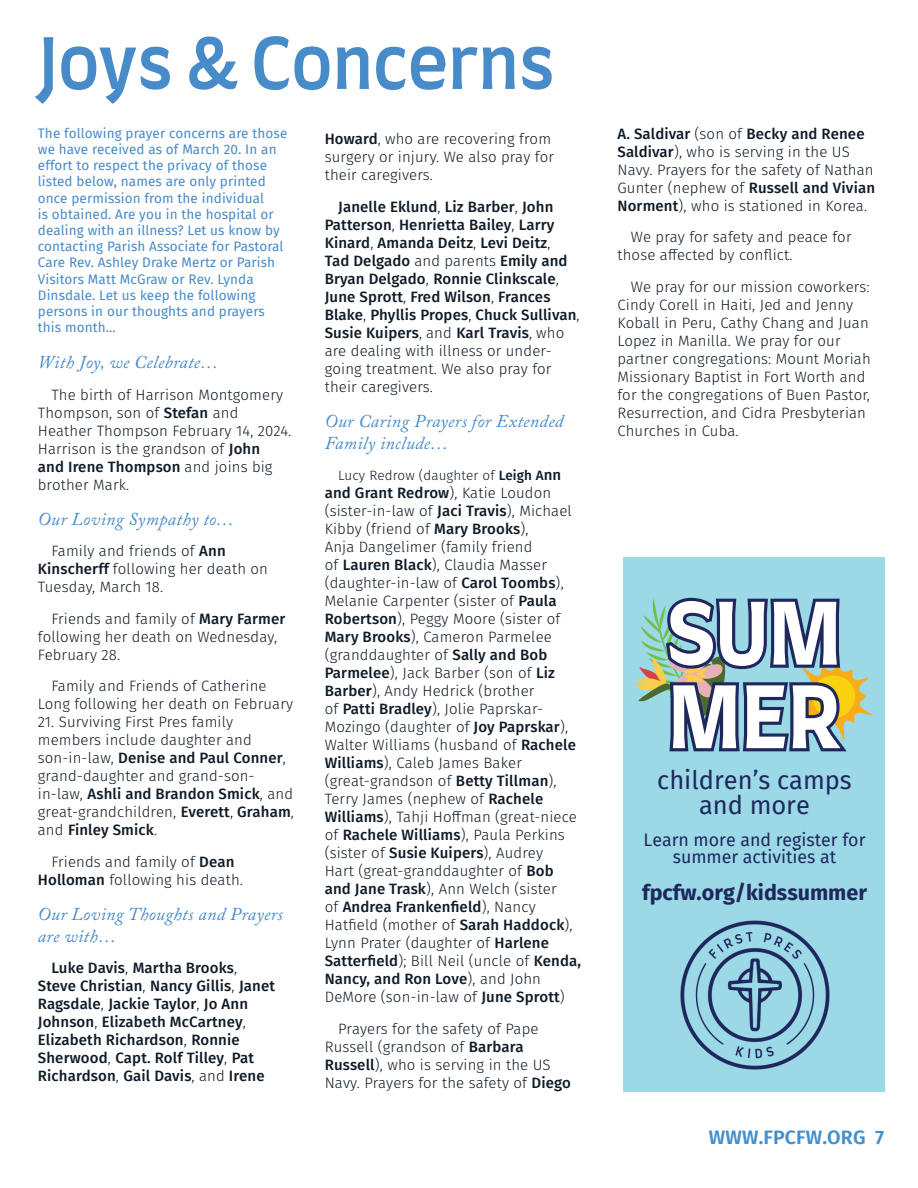
<style>
.page{position:relative;width:918px;height:1188px;background:#fff}
.page>*{position:absolute;margin:0;border:0;box-sizing:border-box;transform-origin:0 0}
.t1{font:700 83.7px/83.6px "Farro";color:#fff}
.t2{font:500 69px "Farro";letter-spacing:-.005em;color:#488bc9}
.t3{font:25.5px/24.9px "Fira Sans";color:#1f275d;text-align:center}
.t4{font:700 21.6px "Fira Sans";color:#1f275d}
.t5{font:600 19.5px "Fira Sans";letter-spacing:.01em;color:#4390cd}
.t6{font:italic 18px/21.6px "Adobe Caslon Pro";letter-spacing:.02em;color:#488bc9}
.t7{font:17.7px/17.1px "Fira Sans";color:#1f275d;text-align:center}
.t8{font:300 15px/18px "Fira Sans";letter-spacing:.01em;color:#0f1b27}
.t9{font:500 15px/18px "Fira Sans";letter-spacing:.01em;color:#0f1b27}
.t10{font:13.5px/16.2px "Fira Sans";letter-spacing:.01em;color:#488bc9}
.t11{font:300 13.5px "Fira Sans";letter-spacing:.01em;color:#0f1b27}
.s1{font-weight:500}
.s2{font-weight:300}
.s3{font-weight:500;font-size:15px}
.s4{font-weight:600}
</style>
<div class="page">
<div style="left:623px;top:557px;width:261px;height:535px;background:#9bd9e7"></div>
<svg style="left:635px;top:597px;width:237px;height:155px"></svg>
<img style="left:680px;top:920px;width:150px;height:150px">
<h2 class="t2" style="left:38px;top:19px;width:519px">Joys &amp; Concerns</h2>
<p class="t10" style="left:38px;top:125px;width:251px">The following prayer concerns are those we have received as of March 20. In an effort to respect the privacy of those listed below, names are only printed once permission from the individual<br>is obtained. Are you in the hospital or dealing with an illness? Let us know by contacting Parish Associate for Pastoral Care Rev. Ashley Drake Mertz or Parish Visitors Matt McGraw or Rev. Lynda Dinsdale. Let us keep the following persons in our thoughts and prayers this month…</p>
<p class="t6" style="left:38px;top:351px;width:182px">With Joy, we Celebrate…</p>
<p class="t8" style="left:38px;top:386px;width:255px;text-indent:14px">The birth of Harrison Montgomery<br>Thompson, son of <span class="s1">Stefan</span> and<br>Heather Thompson February 14, 2024.<br>Harrison is the grandson of <span class="s1">John<br>and Irene Thompson</span> and joins big brother Mark.</p>
<p class="t6" style="left:38px;top:508px;width:198px">Our Loving Sympathy to…</p>
<p class="t8" style="left:38px;top:542px;width:232px;text-indent:14px">Family and friends of <span class="s1">Ann<br>Kinscherff</span> following her death on<br>Tuesday, March 18.</p>
<p class="t8" style="left:38px;top:610px;width:249px;text-indent:14px">Friends and family of <span class="s1">Mary Farmer </span>following her death on Wednesday,<br>February 28.</p>
<p class="t8" style="left:38px;top:677px;width:257px;text-indent:13px">Family and Friends of Catherine<br>Long following her death on February</p>
<p class="t8" style="left:38px;top:713px;width:258px">21. Surviving First Pres family members include daughter and son-in-law, <span class="s1">Denise and Paul Conner</span>, grand-daughter and grand-son&shy;in-law, <span class="s1">Ashli and Brandon Smick</span>, and great-grandchildren, <span class="s1">Everett</span>, <span class="s1">Graham</span>, and <span class="s1">Finley Smick</span>.</p>
<p class="t8" style="left:38px;top:853px;width:207px;text-align:center">Friends and family of <span class="s1">Dean<br>Holloman</span> following his death.</p>
<p class="t6" style="left:38px;top:903px;width:246px">Our Loving Thoughts and Prayers are with…</p>
<p class="t9" style="left:38px;top:958px;width:239px;text-indent:14px">Luke Davis<span class="s2">,</span> Martha Brooks<span class="s2">,<br></span>Steve Christian<span class="s2">,</span> Nancy Gillis<span class="s2">,</span> Janet<br>Ragsdale<span class="s2">,</span> Jackie Taylor<span class="s2">,</span> Jo Ann<br>Johnson<span class="s2">,</span> Elizabeth McCartney<span class="s2">,<br></span>Elizabeth Richardson<span class="s2">,</span> Ronnie<br>Sherwood<span class="s2">,</span> Capt. Rolf Tilley<span class="s2">,</span> Pat<br>Richardson<span class="s2">,</span> Gail Davis<span class="s2">, and</span> Irene</p>
<p class="t8" style="left:325px;top:130px;width:231px"><span class="s1">Howard</span>, who are recovering from surgery or injury. We also pray for their caregivers.</p>
<p class="t9" style="left:325px;top:197px;width:257px;text-indent:14px">Janelle Eklund<span class="s2">,</span> Liz Barber<span class="s2">,</span> John Patterson<span class="s2">,</span> Henrietta Bailey<span class="s2">,</span> Larry Kinard<span class="s2">,</span> Amanda Deitz<span class="s2">,</span> Levi Deitz<span class="s2">,<br></span>Tad Delgado <span class="s2">and parents</span> Emily and Bryan Delgado<span class="s2">,</span> Ronnie Clinkscale<span class="s2">, </span>June Sprott<span class="s2">,</span> Fred Wilson<span class="s2">,</span> Frances Blake<span class="s2">,</span> Phyllis Propes<span class="s2">,</span> Chuck Sullivan<span class="s2">, </span>Susie Kuipers<span class="s2">, and</span> Karl Travis<span class="s2">, who are dealing with illness or under&shy;going treatment. We also pray for their caregivers.</span></p>
<p class="t6" style="left:325px;top:410px;width:240px">Our Caring Prayers for Extended<br>Family include…</p>
<p class="t11" style="left:338px;top:466px;width:225px">Lucy Redrow (daughter of <span class="s1">Leigh A</span><span class="s3">nn</span></p>
<p class="t8" style="left:325px;top:484px;width:258px"><span class="s1">and Grant Redrow</span>), Katie Loudon (sister-in-law of <span class="s1">Jaci Travis</span>), Michael Kibby (friend of <span class="s1">Mary Brooks</span>),<br>Anja Dangelimer (family friend<br>of <span class="s1">Lauren Black</span>), Claudia Masser (daughter-in-law of <span class="s1">Carol Toombs</span>), Melanie Carpenter (sister of <span class="s1">Paula Robertson</span>), Peggy Moore (sister of <span class="s1">Mary Brooks</span>), Cameron Parmelee (granddaughter of <span class="s1">Sally and Bob Parmelee</span>), Jack Barber (son of <span class="s1">Liz Barbe</span><span class="s4">r</span>), Andy Hedrick (brother<br>of <span class="s1">Patti Bradley</span>), Jolie Paprskar-Mozingo (daughter of <span class="s1">Joy Paprskar</span>), Walter Williams (husband of <span class="s1">Rachele Williams</span>), Caleb James Baker (great-grandson of <span class="s1">Betty Tillman</span>), Terry James (nephew of <span class="s1">Rachele Williams</span>), Tahji Hoffman (great-niece of <span class="s1">Rachele Williams</span>), Paula Perkins (sister of <span class="s1">Susie Kuipers</span>), Audrey<br>Hart (great-granddaughter of <span class="s1">Bob and Jane Trask</span>), Ann Welch (sister<br>of <span class="s1">Andrea Frankenfield</span>), Nancy Hatfield (mother of <span class="s1">Sarah Haddock</span>), Lynn Prater (daughter of <span class="s1">Harlene Satterfield</span>); Bill Neil (uncle of <span class="s1">Kenda, Nancy, and Ron Love</span>), and John DeMore (son-in-law of <span class="s1">June Sprott</span>)</p>
<p class="t8" style="left:325px;top:1019px;width:248px;text-indent:14px">Prayers for the safety of Pape<br>Russell (grandson of <span class="s1">Barbara<br>Russell</span>), who is serving in the US<br>Navy. Prayers for the safety of <span class="s1">Diego</span></p>
<p class="t8" style="left:617px;top:124px;width:259px"><span class="s1">A. Saldivar</span> (son of <span class="s1">Becky and Renee Saldivar</span>), who is serving in the US Navy. Prayers for the safety of Nathan Gunter (nephew of <span class="s1">Russell and Vivian Norment</span>), who is stationed in Korea.</p>
<p class="t8" style="left:617px;top:228px;width:236px;text-indent:14px">We pray for safety and peace for those affected by conflict.</p>
<p class="t8" style="left:617px;top:277px;width:255px;text-indent:14px">We pray for our mission coworkers:<br>Cindy Corell in Haiti, Jed and Jenny Koball in Peru, Cathy Chang and Juan Lopez in Manilla. We pray for our partner congregations: Mount Moriah Missionary Baptist in Fort Worth and for the congregations of Buen Pastor, Resurrection, and Cidra Presbyterian Churches in Cuba.</p>
<h1 class="t1" style="left:667px;top:593px;width:176px">SUM<br>MER</h1>
<h3 class="t3" style="left:657px;top:767px;width:196px">children’s camps and more</h3>
<p class="t7" style="left:644px;top:831px;width:223px">Learn more and register for summer activities at</p>
<h3 class="t4" style="left:642px;top:875px;width:226px">fpcfw.org/kidssummer</h3>
<h3 class="t5" style="left:709px;top:1121px;width:177px">WWW.FPCFW.ORG 7</h3>
</div>
